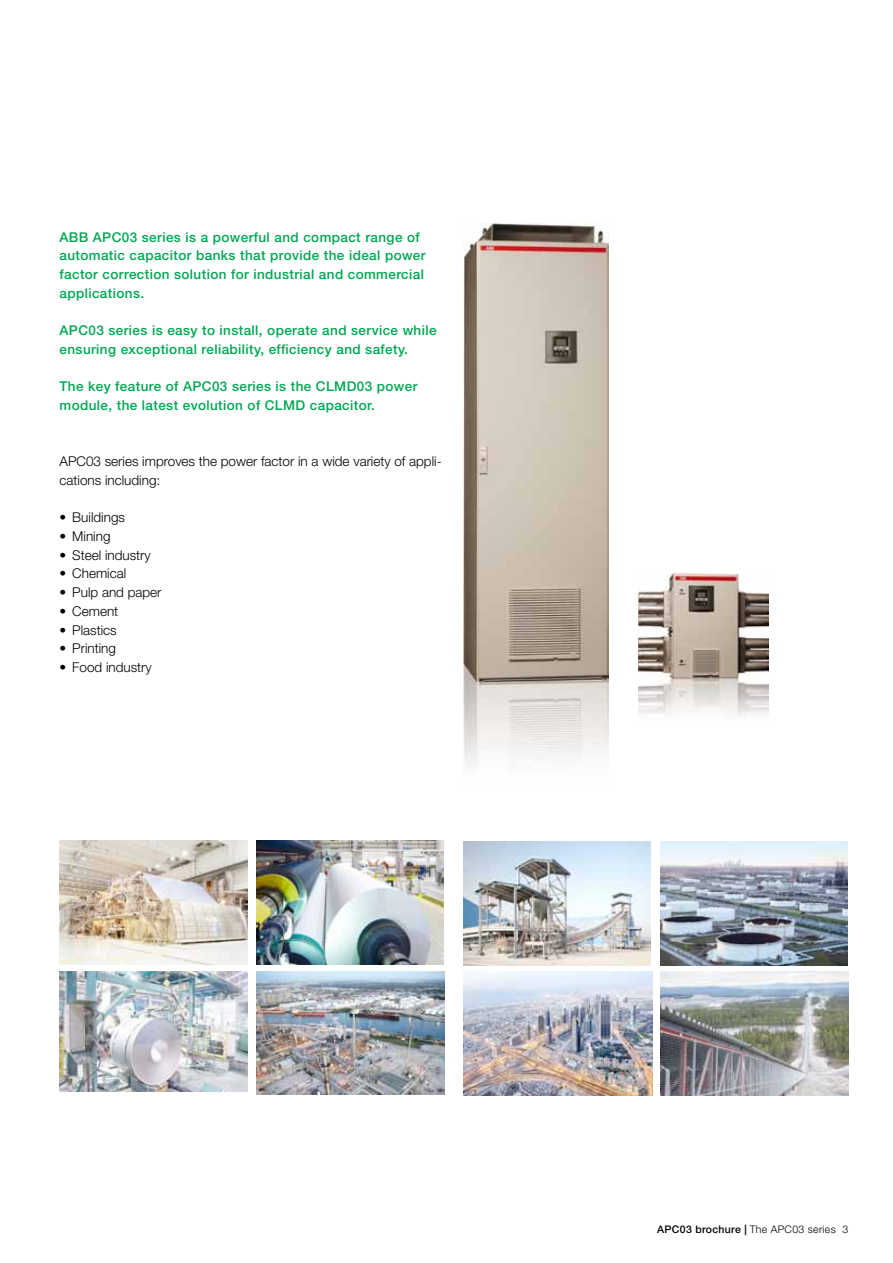
<style>
.page{position:relative;width:893px;height:1263px;background:#fff}
.page>*{position:absolute;margin:0;border:0;box-sizing:border-box;transform-origin:0 0}
.t1{font:500 13.5px/18.8px "Helvetica Neue LT Std";letter-spacing:.03em;color:#00a651}
.t2{font:300 13.5px/18.8px "Helvetica Neue LT Std";color:#000}
.t3{font:300 10.5px "Helvetica Neue LT Std";letter-spacing:.03em;color:#000}
.s1{font-weight:500}
</style>
<div class="page">
<img style="left:60px;top:841px;width:188px;height:123px">
<img style="left:60px;top:971px;width:188px;height:121px">
<img style="left:256px;top:841px;width:187px;height:123px">
<img style="left:256px;top:971px;width:189px;height:123px">
<img style="left:464px;top:223px;width:145px;height:544px">
<img style="left:464px;top:842px;width:187px;height:123px">
<img style="left:464px;top:972px;width:188px;height:123px">
<img style="left:660px;top:842px;width:187px;height:123px">
<img style="left:660px;top:972px;width:188px;height:123px">
<img style="left:638px;top:574px;width:131px;height:142px">
<p class="t1" style="left:60px;top:227px;width:368px">ABB APC03 series is a powerful and compact range of automatic capacitor banks that provide the ideal power factor correction solution for industrial and commercial applications.</p>
<p class="t1" style="left:60px;top:321px;width:379px">APC03 series is easy to install, operate and service while ensuring exceptional reliability, efficiency and safety.</p>
<p class="t1" style="left:60px;top:377px;width:359px">The key feature of APC03 series is the CLMD03 power module, the latest evolution of CLMD capacitor.</p>
<p class="t2" style="left:60px;top:452px;width:384px">APC03 series improves the power factor in a wide variety of appli&shy;cations including:</p>
<p class="t2" style="left:60px;top:508px;width:67px">• Buildings</p>
<p class="t2" style="left:60px;top:526px;width:53px">• Mining</p>
<p class="t2" style="left:60px;top:545px;width:93px">• Steel industry</p>
<p class="t2" style="left:60px;top:564px;width:68px">• Chemical</p>
<p class="t2" style="left:60px;top:583px;width:104px">• Pulp and paper</p>
<p class="t2" style="left:60px;top:601px;width:60px">• Cement</p>
<p class="t2" style="left:60px;top:620px;width:59px">• Plastics</p>
<p class="t2" style="left:60px;top:639px;width:58px">• Printing</p>
<p class="t2" style="left:60px;top:657px;width:94px">• Food industry</p>
<p class="t3" style="left:657px;top:1223px;width:193px"><span class="s1">APC03 brochure |</span> The APC03 series 3</p>
</div>
